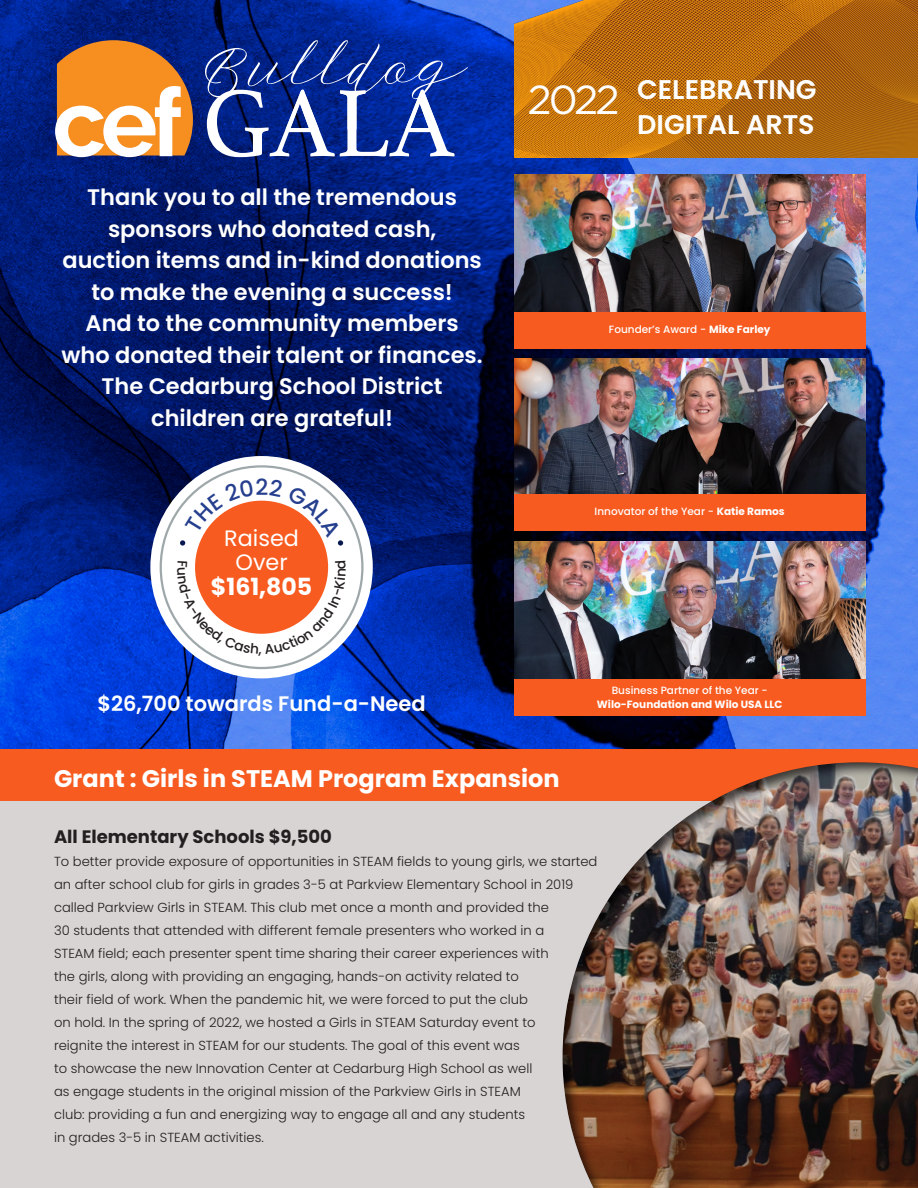
<style>
.page{position:relative;width:918px;height:1188px;background:#fff}
.page>*{position:absolute;margin:0;border:0;box-sizing:border-box;transform-origin:0 0}
.t1{font:55.05px "Botdoh";letter-spacing:.01em;color:#fff;scale:.96 1}
.t2{font:40.5px "Gotham";color:#fff}
.t3{font:600 27px/34.5px "Poppins";color:#fff}
.t4{font:700 24px "Poppins";color:#fff}
.t5{font:700 23.55px "Poppins";color:#fff}
.t6{font:600 22.5px/31.5px "Poppins";color:#fff;text-align:center}
.t7{font:22.35px/24px "Poppins";color:#fff;text-align:center}
.t8{font:500 22.35px "Poppins";color:#253f8e}
.t9{font:600 21px "Poppins";color:#fff}
.t10{font:700 18px "Poppins";color:#231f20}
.t11{font:300 13.2px/23px "Poppins";color:#231f20}
.t12{font:500 10.5px "Poppins";color:#fff}
.t13{font:700 10.5px/13.5px "Poppins";color:#fff;text-align:center}
.s1{font-weight:700}
.s2{font-weight:500}
</style>
<div class="page">
<img style="left:0;top:0;width:918px;height:749px">
<img style="left:514px;top:0;width:404px;height:157px">
<svg style="left:55px;top:40px;width:138px;height:117px"></svg>
<svg style="left:207px;top:90px;width:248px;height:67px"></svg>
<div style="left:0;top:800px;width:918px;height:388px;background:#d8d4d3"></div>
<div style="left:0;top:749px;width:918px;height:51px;background:#f75b20"></div>
<div style="left:150px;top:456px;width:223px;height:222px;background:#fff;border-radius:50%"></div>
<img style="left:514px;top:541px;width:351px;height:138px">
<div style="left:514px;top:679px;width:351px;height:37px;background:#f75b20"></div>
<img style="left:514px;top:174px;width:351px;height:138px">
<div style="left:514px;top:312px;width:351px;height:37px;background:#f75b20"></div>
<img style="left:514px;top:359px;width:351px;height:135px">
<div style="left:514px;top:494px;width:351px;height:36px;background:#f75b20"></div>
<div style="left:562px;top:760px;width:356px;height:428px;background:#231f20;opacity:.75"></div>
<svg style="left:160px;top:464px;width:204px;height:205px"></svg>
<h1 class="t1" style="left:205px;top:33px;width:266px">Bulldog</h1>
<p class="t6" style="left:62px;top:182px;width:423px">Thank you to all the tremendous sponsors who donated cash, auction items and in-kind donations to make the evening a success!<br>And to the community members who donated their talent or finances.<br>The Cedarburg School District children are grateful!</p>
<p class="t8" style="left:255px;top:474px;width:14px">2</p>
<p class="t7" style="left:224px;top:526px;width:76px">Raised<br>Over</p>
<p class="t5" style="left:211px;top:573px;width:103px">$161,805</p>
<p class="t9" style="left:97px;top:692px;width:330px">$26,700 towards Fund-a-Need</p>
<p class="t2" style="left:527px;top:74px;width:94px">2022</p>
<p class="t3" style="left:637px;top:73px;width:181px">CELEBRATING<br>DIGITAL ARTS</p>
<p class="t12" style="left:609px;top:324px;width:163px">Founder’s Award - <span class="s1">Mike Farley</span></p>
<p class="t12" style="left:595px;top:505px;width:192px">Innovator of the Year - <span class="s1">Katie Ramos</span></p>
<p class="t13" style="left:597px;top:684px;width:187px"><span class="s2">Business Partner of the Year -<br></span>Wilo-Foundation and Wilo USA LLC</p>
<p class="t4" style="left:54px;top:765px;width:507px">Grant : Girls in STEAM Program Expansion</p>
<p class="t10" style="left:54px;top:826px;width:280px">All Elementary Schools $9,500</p>
<p class="t11" style="left:54px;top:850px;width:545px">To better provide exposure of opportunities in STEAM fields to young girls, we started an after school club for girls in grades 3-5 at Parkview Elementary School in 2019 called Parkview Girls in STEAM. This club met once a month and provided the<br>30 students that attended with different female presenters who worked in a<br>STEAM field; each presenter spent time sharing their career experiences with<br>the girls, along with providing an engaging, hands-on activity related to<br>their field of work. When the pandemic hit, we were forced to put the club<br>on hold. In the spring of 2022, we hosted a Girls in STEAM Saturday event to<br>reignite the interest in STEAM for our students. The goal of this event was<br>to showcase the new Innovation Center at Cedarburg High School as well<br>as engage students in the original mission of the Parkview Girls in STEAM<br>club: providing a fun and energizing way to engage all and any students<br>in grades 3-5 in STEAM activities.</p>
</div>
